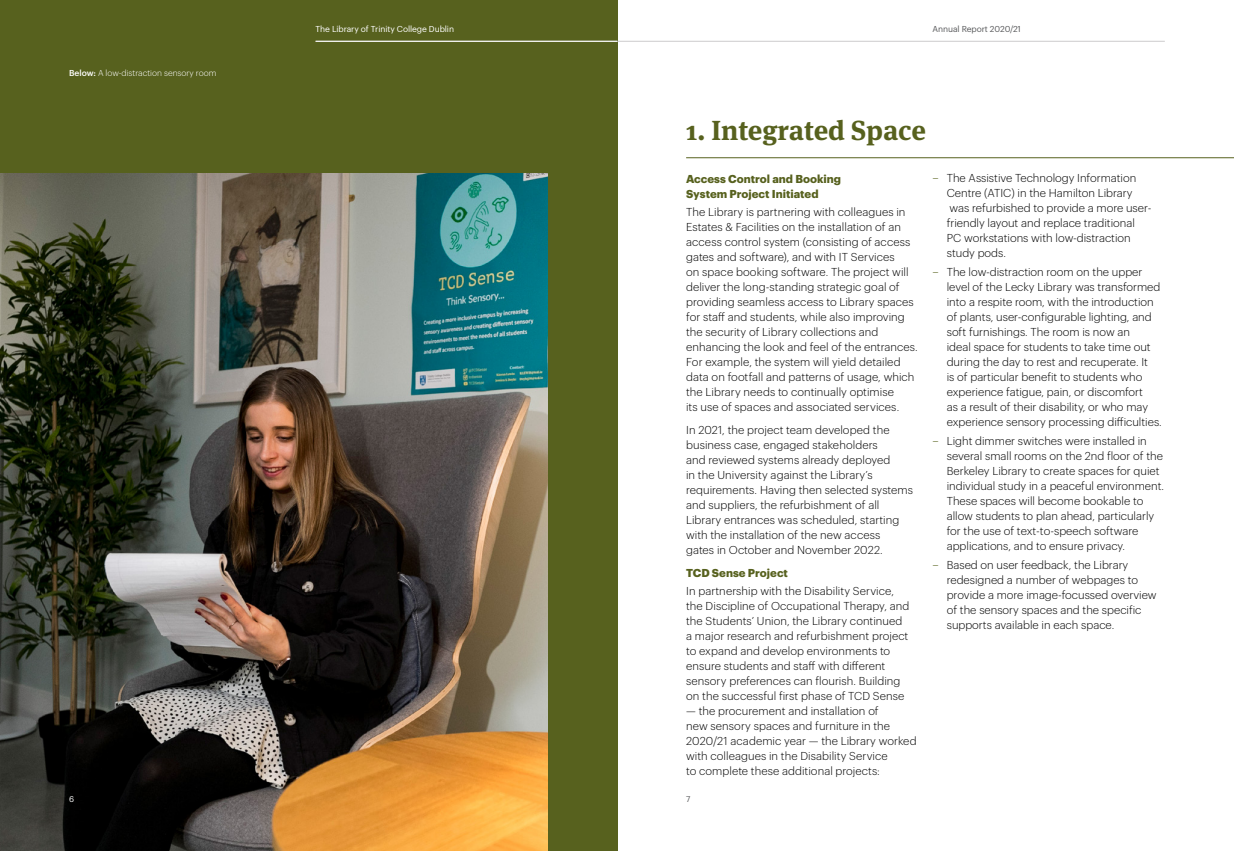
<style>
.page{position:relative;width:1234px;height:851px;background:#fff}
.page>*{position:absolute;margin:0;border:0;box-sizing:border-box;transform-origin:0 0}
.Headline_1{font:700 27.5px "Meta Serif Pro";color:#57611e}
.Body_Copy{font:300 11.25px/15px "Graphik";color:#000}
.Headline_2{font:700 11.25px/15px "Graphik";color:#57611e}
.Note{font:300 8.5px "Graphik";color:#fff}
.t1{font:8.5px "Graphik";letter-spacing:-.01em;color:#fff}
.t2{font:8.5px "Graphik";letter-spacing:-.01em;color:#58595b}
.t3{font:8.12px "Graphik";color:#58595b}
.t4{font:8.12px "Graphik";color:#fff}
.s1{font-weight:500}
.s2{font-size:12.5px;color:#57611e}
</style>
<div class="page">
<div style="left:0;top:0;width:617px;height:850px;background:#57611e"></div>
<hr style="left:686px;top:157px;width:547px;height:1px;background:#57611e">
<img style="left:0;top:173px;width:547px;height:677px">
<hr style="left:617px;top:41px;width:547px;height:1px;background:#cdcbcd">
<hr style="left:315px;top:41px;width:302px;height:1px;background:#fff">
<p class="Note" style="left:69px;top:67px;width:149px"><span class="s1">Below:</span> A low-distraction sensory room</p>
<p class="t4" style="left:69px;top:792px;width:7px">6</p>
<p class="t1" style="left:315px;top:22px;width:140px">The Library of Trinity College Dublin</p>
<p class="t2" style="left:932px;top:22px;width:90px">Annual Report 2020/21</p>
<p class="Headline_1" style="left:685px;top:109px;width:242px">1. Integrated Space</p>
<p class="Headline_2" style="left:686px;top:170px;width:156px">Access Control and Booking<br>System Project Initiated</p>
<p class="Body_Copy" style="left:686px;top:204px;width:233px">The Library is partnering with colleagues in Estates &amp; Facilities on the installation of an access control system (consisting of access gates and software), and with IT Services<br>on space booking software. The project will deliver the long-standing strategic goal of providing seamless access to Library spaces for staff and students, while also improving the security of Library collections and enhancing the look and feel of the entrances.<br>For example, the system will yield detailed data on footfall and patterns of usage, which the Library needs to continually optimise<br>its use of spaces and associated services.</p>
<p class="Body_Copy" style="left:686px;top:421px;width:228px">In 2021, the project team developed the business case, engaged stakeholders<br>and reviewed systems already deployed<br>in the University against the Library’s requirements. Having then selected systems and suppliers, the refurbishment of all Library entrances was scheduled, starting with the installation of the new access<br>gates in October and November 2022.</p>
<p class="Headline_2" style="left:686px;top:564px;width:103px">TCD Sense Project</p>
<p class="Body_Copy" style="left:686px;top:582px;width:224px">In partnership with the Disability Service, the Discipline of Occupational Therapy, and the Students’ Union, the Library continued a major research and refurbishment project to expand and develop environments to ensure students and staff with different sensory preferences can flourish. Building on the successful first phase of TCD Sense</p>
<p class="Body_Copy" style="left:686px;top:702px;width:232px">— the procurement and installation of<br>new sensory spaces and furniture in the 2020/21 academic year — the Library worked with colleagues in the Disability Service<br>to complete these additional projects:</p>
<p class="Body_Copy" style="left:946px;top:170px;width:206px;text-indent:-14px"><span class="s2">–</span> The Assistive Technology Information Centre (ATIC) in the Hamilton Library was refurbished to provide a more user&shy;friendly layout and replace traditional PC workstations with low-distraction study pods.</p>
<p class="Body_Copy" style="left:946px;top:264px;width:216px;text-indent:-14px"><span class="s2">–</span> The low-distraction room on the upper level of the Lecky Library was transformed into a respite room, with the introduction of plants, user-configurable lighting, and soft furnishings. The room is now an<br>ideal space for students to take time out during the day to rest and recuperate. It<br>is of particular benefit to students who experience fatigue, pain, or discomfort<br>as a result of their disability, or who may experience sensory processing difficulties.</p>
<p class="Body_Copy" style="left:946px;top:432px;width:219px;text-indent:-14px"><span class="s2">–</span> Light dimmer switches were installed in several small rooms on the 2nd floor of the Berkeley Library to create spaces for quiet individual study in a peaceful environment.<br>These spaces will become bookable to allow students to plan ahead, particularly for the use of text-to-speech software applications, and to ensure privacy.</p>
<p class="Body_Copy" style="left:946px;top:556px;width:211px;text-indent:-14px"><span class="s2">–</span> Based on user feedback, the Library redesigned a number of webpages to provide a more image-focussed overview of the sensory spaces and the specific supports available in each space.</p>
<p class="t3" style="left:686px;top:792px;width:6px">7</p>
</div>
